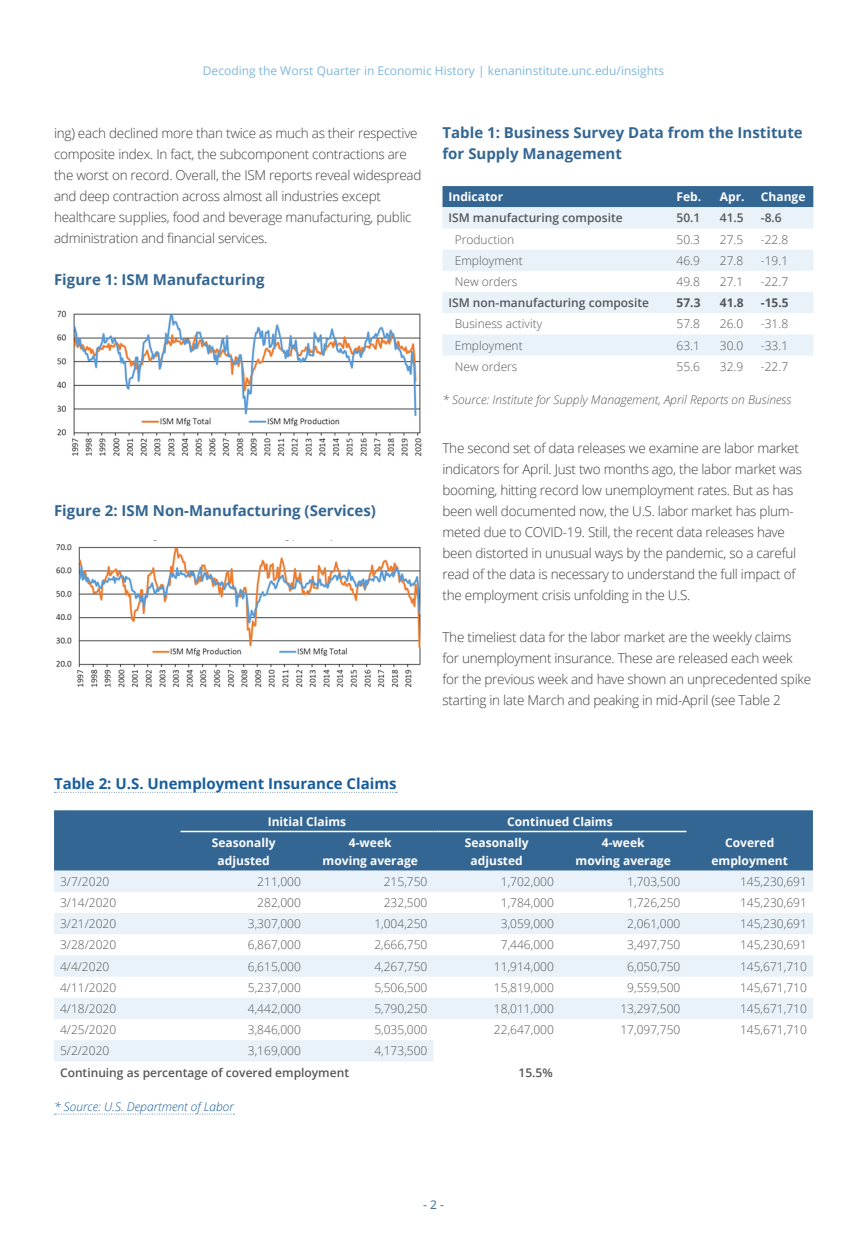
<style>
.page{position:relative;width:867px;height:1236px;background:#fff}
.page>*{position:absolute;margin:0;border:0;box-sizing:border-box;transform-origin:0 0}
.Table_Header{font:700 15px/21px "Open Sans";color:#346693}
.Table_Header-2{font:700 15px "Open Sans";color:#175d9e}
.t1{font:300 13.5px/21px "Open Sans";letter-spacing:-.02em;color:#3e3e3f}
.Table_Cell_Text{font:300 12px "Open Sans";color:#57585a}
.Table_Cell_Text-2{font:700 12px/18px "Open Sans";color:#fff;text-align:center}
.Table_Cell_Text-3{font:600 12px "Open Sans";color:#57585a}
.t2{font:12px "Open Sans";color:#80b7da}
.SourceReference{font:italic 300 12px "Open Sans";color:#57585a}
.SourceReference-2{font:italic 300 12px "Open Sans";color:#175d9e}
.Table_Cell_Text-4{font:700 12px "Open Sans";color:#57585a}
.t3{font:12px "Open Sans";color:#346693}
</style>
<div class="page">
<div style="left:442px;top:186px;width:371px;height:21px;background:#346693"></div>
<svg style="left:442px;top:207px;width:371px;height:148px;fill:#e9f2f8"></svg>
<img style="left:57px;top:310px;width:365px;height:146px">
<img style="left:55px;top:544px;width:366px;height:144px">
<svg style="left:54px;top:792px;width:343px;height:1px"></svg>
<svg style="left:54px;top:1113px;width:180px;height:1px"></svg>
<div style="left:54px;top:810px;width:758px;height:60px;background:#346693"></div>
<svg style="left:54px;top:870px;width:758px;height:191px;fill:#f0f6fa"></svg>
<hr style="left:180px;top:830px;width:127px;height:2px;background:#fff">
<hr style="left:307px;top:830px;width:126px;height:2px;background:#fff">
<hr style="left:433px;top:830px;width:126px;height:2px;background:#fff">
<hr style="left:559px;top:830px;width:127px;height:2px;background:#fff">
<p class="t2" style="left:203px;top:62px;width:462px">Decoding the Worst Quarter in Economic History | kenaninstitute.unc.edu/insights</p>
<p class="t1" style="left:54px;top:122px;width:369px">ing) each declined more than twice as much as their respective composite index. In fact, the subcomponent contractions are the worst on record. Overall, the ISM reports reveal widespread and deep contraction across almost all industries except healthcare supplies, food and beverage manufacturing, public administration and financial services.</p>
<p class="Table_Header" style="left:54px;top:269px;width:212px">Figure 1: ISM Manufacturing</p>
<p class="Table_Header" style="left:54px;top:500px;width:323px">Figure 2: ISM Non-Manufacturing (Services)</p>
<p class="Table_Header" style="left:442px;top:122px;width:361px">Table 1: Business Survey Data from the Institute for Supply Management</p>
<p class="Table_Cell_Text-2" style="left:448px;top:188px;width:56px">Indicator</p>
<p class="Table_Cell_Text-2" style="left:676px;top:188px;width:26px">Feb.</p>
<p class="Table_Cell_Text-2" style="left:719px;top:188px;width:26px">Apr.</p>
<p class="Table_Cell_Text-2" style="left:760px;top:188px;width:46px">Change</p>
<p class="Table_Cell_Text-3" style="left:448px;top:210px;width:176px">ISM manufacturing composite</p>
<p class="Table_Cell_Text-3" style="left:676px;top:210px;width:25px">50.1</p>
<p class="Table_Cell_Text-3" style="left:719px;top:210px;width:25px">41.5</p>
<p class="Table_Cell_Text-3" style="left:760px;top:210px;width:22px">-8.6</p>
<p class="Table_Cell_Text" style="left:454px;top:231px;width:61px">Production</p>
<p class="Table_Cell_Text" style="left:676px;top:231px;width:25px">50.3</p>
<p class="Table_Cell_Text" style="left:719px;top:231px;width:25px">27.5</p>
<p class="Table_Cell_Text" style="left:760px;top:231px;width:29px">-22.8</p>
<p class="Table_Cell_Text" style="left:454px;top:252px;width:69px">Employment</p>
<p class="Table_Cell_Text" style="left:676px;top:252px;width:25px">46.9</p>
<p class="Table_Cell_Text" style="left:719px;top:252px;width:25px">27.8</p>
<p class="Table_Cell_Text" style="left:760px;top:252px;width:29px">-19.1</p>
<p class="Table_Cell_Text" style="left:454px;top:273px;width:64px">New orders</p>
<p class="Table_Cell_Text" style="left:676px;top:273px;width:25px">49.8</p>
<p class="Table_Cell_Text" style="left:719px;top:273px;width:25px">27.1</p>
<p class="Table_Cell_Text" style="left:760px;top:273px;width:29px">-22.7</p>
<p class="Table_Cell_Text-3" style="left:448px;top:295px;width:202px">ISM non-manufacturing composite</p>
<p class="Table_Cell_Text-4" style="left:676px;top:294px;width:25px">57.3</p>
<p class="Table_Cell_Text-4" style="left:719px;top:294px;width:25px">41.8</p>
<p class="Table_Cell_Text-4" style="left:760px;top:294px;width:29px">-15.5</p>
<p class="Table_Cell_Text" style="left:454px;top:316px;width:89px">Business activity</p>
<p class="Table_Cell_Text" style="left:676px;top:316px;width:25px">57.8</p>
<p class="Table_Cell_Text" style="left:719px;top:316px;width:25px">26.0</p>
<p class="Table_Cell_Text" style="left:760px;top:316px;width:29px">-31.8</p>
<p class="Table_Cell_Text" style="left:454px;top:337px;width:69px">Employment</p>
<p class="Table_Cell_Text" style="left:676px;top:337px;width:25px">63.1</p>
<p class="Table_Cell_Text" style="left:719px;top:337px;width:25px">30.0</p>
<p class="Table_Cell_Text" style="left:760px;top:337px;width:29px">-33.1</p>
<p class="Table_Cell_Text" style="left:454px;top:358px;width:64px">New orders</p>
<p class="Table_Cell_Text" style="left:676px;top:358px;width:25px">55.6</p>
<p class="Table_Cell_Text" style="left:719px;top:358px;width:25px">32.9</p>
<p class="Table_Cell_Text" style="left:760px;top:358px;width:29px">-22.7</p>
<p class="SourceReference" style="left:442px;top:391px;width:350px">* Source: Institute for Supply Management, April Reports on Business</p>
<p class="t1" style="left:442px;top:437px;width:361px">The second set of data releases we examine are labor market indicators for April. Just two months ago, the labor market was booming, hitting record low unemployment rates. But as has been well documented now, the U.S. labor market has plum&shy;meted due to COVID-19. Still, the recent data releases have been distorted in unusual ways by the pandemic, so a careful read of the data is necessary to understand the full impact of the employment crisis unfolding in the U.S.</p>
<p class="t1" style="left:442px;top:626px;width:370px">The timeliest data for the labor market are the weekly claims for unemployment insurance. These are released each week for the previous week and have shown an unprecedented spike starting in late March and peaking in mid-April (see Table 2</p>
<p class="Table_Header-2" style="left:54px;top:773px;width:344px">Table 2: U.S. Unemployment Insurance Claims</p>
<p class="Table_Cell_Text-2" style="left:268px;top:812px;width:80px">Initial Claims</p>
<p class="Table_Cell_Text-2" style="left:507px;top:812px;width:107px">Continued Claims</p>
<p class="Table_Cell_Text-2" style="left:212px;top:833px;width:65px">Seasonally adjusted</p>
<p class="Table_Cell_Text-2" style="left:322px;top:833px;width:97px">4-week<br>moving average</p>
<p class="Table_Cell_Text-2" style="left:464px;top:833px;width:65px">Seasonally adjusted</p>
<p class="Table_Cell_Text-2" style="left:575px;top:833px;width:97px">4-week<br>moving average</p>
<p class="Table_Cell_Text-2" style="left:711px;top:833px;width:78px">Covered employment</p>
<p class="Table_Cell_Text" style="left:60px;top:873px;width:51px">3/7/2020</p>
<p class="Table_Cell_Text" style="left:257px;top:873px;width:45px">211,000</p>
<p class="Table_Cell_Text" style="left:383px;top:873px;width:45px">215,750</p>
<p class="Table_Cell_Text" style="left:500px;top:873px;width:55px">1,702,000</p>
<p class="Table_Cell_Text" style="left:627px;top:873px;width:55px">1,703,500</p>
<p class="Table_Cell_Text" style="left:739px;top:873px;width:68px">145,230,691</p>
<p class="Table_Cell_Text" style="left:60px;top:894px;width:58px">3/14/2020</p>
<p class="Table_Cell_Text" style="left:257px;top:894px;width:45px">282,000</p>
<p class="Table_Cell_Text" style="left:383px;top:894px;width:45px">232,500</p>
<p class="Table_Cell_Text" style="left:500px;top:894px;width:55px">1,784,000</p>
<p class="Table_Cell_Text" style="left:627px;top:894px;width:55px">1,726,250</p>
<p class="Table_Cell_Text" style="left:739px;top:894px;width:68px">145,230,691</p>
<p class="Table_Cell_Text" style="left:60px;top:915px;width:58px">3/21/2020</p>
<p class="Table_Cell_Text" style="left:248px;top:915px;width:55px">3,307,000</p>
<p class="Table_Cell_Text" style="left:374px;top:915px;width:55px">1,004,250</p>
<p class="Table_Cell_Text" style="left:500px;top:915px;width:55px">3,059,000</p>
<p class="Table_Cell_Text" style="left:627px;top:915px;width:55px">2,061,000</p>
<p class="Table_Cell_Text" style="left:739px;top:915px;width:68px">145,230,691</p>
<p class="Table_Cell_Text" style="left:60px;top:937px;width:58px">3/28/2020</p>
<p class="Table_Cell_Text" style="left:248px;top:937px;width:55px">6,867,000</p>
<p class="Table_Cell_Text" style="left:374px;top:937px;width:55px">2,666,750</p>
<p class="Table_Cell_Text" style="left:500px;top:937px;width:55px">7,446,000</p>
<p class="Table_Cell_Text" style="left:627px;top:937px;width:55px">3,497,750</p>
<p class="Table_Cell_Text" style="left:739px;top:937px;width:68px">145,230,691</p>
<p class="Table_Cell_Text" style="left:60px;top:958px;width:51px">4/4/2020</p>
<p class="Table_Cell_Text" style="left:248px;top:958px;width:55px">6,615,000</p>
<p class="Table_Cell_Text" style="left:374px;top:958px;width:55px">4,267,750</p>
<p class="Table_Cell_Text" style="left:493px;top:958px;width:61px">11,914,000</p>
<p class="Table_Cell_Text" style="left:627px;top:958px;width:55px">6,050,750</p>
<p class="Table_Cell_Text" style="left:739px;top:958px;width:68px">145,671,710</p>
<p class="Table_Cell_Text" style="left:60px;top:979px;width:58px">4/11/2020</p>
<p class="Table_Cell_Text" style="left:248px;top:979px;width:55px">5,237,000</p>
<p class="Table_Cell_Text" style="left:374px;top:979px;width:55px">5,506,500</p>
<p class="Table_Cell_Text" style="left:493px;top:979px;width:61px">15,819,000</p>
<p class="Table_Cell_Text" style="left:627px;top:979px;width:55px">9,559,500</p>
<p class="Table_Cell_Text" style="left:739px;top:979px;width:68px">145,671,710</p>
<p class="Table_Cell_Text" style="left:60px;top:1000px;width:58px">4/18/2020</p>
<p class="Table_Cell_Text" style="left:248px;top:1000px;width:55px">4,442,000</p>
<p class="Table_Cell_Text" style="left:374px;top:1000px;width:55px">5,790,250</p>
<p class="Table_Cell_Text" style="left:493px;top:1000px;width:61px">18,011,000</p>
<p class="Table_Cell_Text" style="left:620px;top:1000px;width:61px">13,297,500</p>
<p class="Table_Cell_Text" style="left:739px;top:1000px;width:68px">145,671,710</p>
<p class="Table_Cell_Text" style="left:60px;top:1021px;width:58px">4/25/2020</p>
<p class="Table_Cell_Text" style="left:248px;top:1021px;width:55px">3,846,000</p>
<p class="Table_Cell_Text" style="left:374px;top:1021px;width:55px">5,035,000</p>
<p class="Table_Cell_Text" style="left:493px;top:1021px;width:61px">22,647,000</p>
<p class="Table_Cell_Text" style="left:620px;top:1021px;width:61px">17,097,750</p>
<p class="Table_Cell_Text" style="left:739px;top:1021px;width:68px">145,671,710</p>
<p class="Table_Cell_Text" style="left:60px;top:1042px;width:51px">5/2/2020</p>
<p class="Table_Cell_Text" style="left:248px;top:1042px;width:55px">3,169,000</p>
<p class="Table_Cell_Text" style="left:374px;top:1042px;width:55px">4,173,500</p>
<p class="Table_Cell_Text-3" style="left:60px;top:1064px;width:290px">Continuing as percentage of covered employment</p>
<p class="Table_Cell_Text-3" style="left:518px;top:1064px;width:36px">15.5%</p>
<p class="SourceReference-2" style="left:54px;top:1098px;width:181px">* Source: U.S. Department of Labor</p>
<p class="t3" style="left:423px;top:1196px;width:22px">- 2 -</p>
</div>
